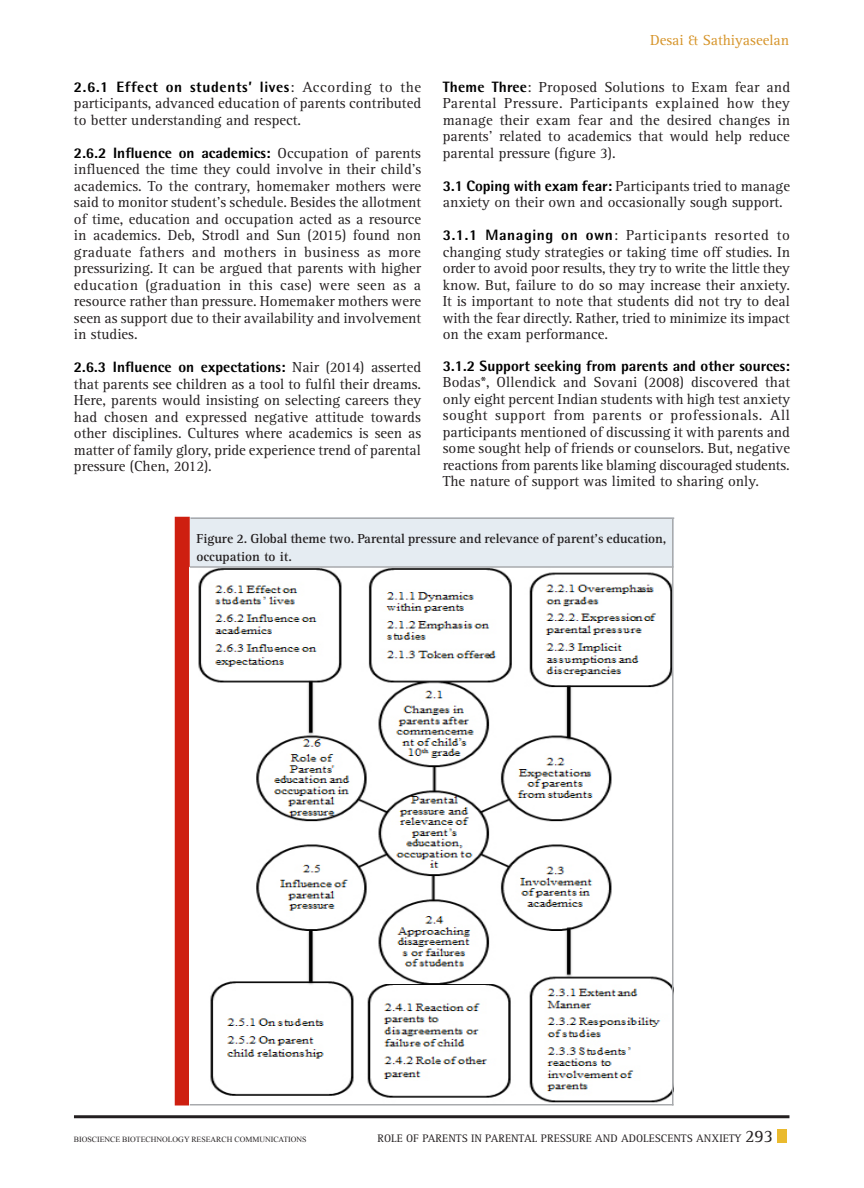
<style>
.page{position:relative;width:864px;height:1188px;background:#fff}
.page>*{position:absolute;margin:0;border:0;box-sizing:border-box;transform-origin:0 0}
.t1{font:18px "Rotis Serif Std";color:#231f20}
.Body_text{font:15px/16.5px "Rotis Serif Std";color:#231f20;text-align:justify}
.Body_text-2{font:15px "Rotis Serif Std";color:#d69429}
.Body_text-3{font:700 13.5px/18px "Rotis Serif Std";letter-spacing:-.005em;color:#231f20}
.t2{font:11.25px "Rotis Serif Std";color:#231f20}
.t3{font:7.8px "Times New Roman";color:#231f20}
.s1{font-family:"Rotis Semi Sans Std";font-weight:800;color:#000}
</style>
<div class="page">
<div style="left:190px;top:518px;width:484px;height:50px;background:#e5ecf2"></div>
<div style="left:175px;top:517px;width:15px;height:589px;background:#ce1f10"></div>
<img style="left:189px;top:567px;width:483px;height:538px">
<hr style="left:190px;top:518px;width:484px;height:1px;background:#a8aaad">
<hr style="left:190px;top:566px;width:484px;height:2px;background:#a8aaad">
<hr style="left:190px;top:1104px;width:484px;height:2px;background:#a8aaad">
<hr style="left:672px;top:518px;width:2px;height:588px;background:#a8aaad">
<div style="left:777px;top:1130px;width:10px;height:13px;background:#eaba2e"></div>
<hr style="left:74px;top:1115px;width:715px;height:3px;background:#231f20">
<p class="Body_text" style="left:74px;top:79px;width:349px"><span class="s1">2.6.1 Effect on students’ lives</span>: According to the participants, advanced education of parents contributed to better understanding and respect.</p>
<p class="Body_text" style="left:74px;top:145px;width:349px"><span class="s1">2.6.2 Influence on academics:</span> Occupation of parents influenced the time they could involve in their child’s academics. To the contrary, homemaker mothers were said to monitor student’s schedule. Besides the allotment of time, education and occupation acted as a resource in academics. Deb, Strodl and Sun (2015) found non graduate fathers and mothers in business as more pressurizing. It can be argued that parents with higher education (graduation in this case) were seen as a resource rather than pressure. Homemaker mothers were seen as support due to their availability and involvement in studies.</p>
<p class="Body_text" style="left:74px;top:359px;width:349px"><span class="s1">2.6.3 Influence on expectations:</span> Nair (2014) asserted that parents see children as a tool to fulfil their dreams.<br>Here, parents would insisting on selecting careers they had chosen and expressed negative attitude towards other disciplines. Cultures where academics is seen as matter of family glory, pride experience trend of parental pressure (Chen, 2012).</p>
<p class="Body_text-2" style="left:650px;top:31px;width:141px">Desai &amp; Sathiyaseelan</p>
<p class="Body_text" style="left:443px;top:79px;width:349px"><span class="s1">Theme Three</span>: Proposed Solutions to Exam fear and Parental Pressure. Participants explained how they manage their exam fear and the desired changes in parents’ related to academics that would help reduce parental pressure (figure 3).</p>
<p class="Body_text" style="left:443px;top:178px;width:349px"><span class="s1">3.1 Coping with exam fear:</span> Participants tried to manage anxiety on their own and occasionally sough support.</p>
<p class="Body_text" style="left:443px;top:227px;width:349px"><span class="s1">3.1.1 Managing on own</span>: Participants resorted to changing study strategies or taking time off studies. In order to avoid poor results, they try to write the little they know. But, failure to do so may increase their anxiety.<br>It is important to note that students did not try to deal with the fear directly. Rather, tried to minimize its impact on the exam performance.</p>
<p class="Body_text" style="left:443px;top:358px;width:349px"><span class="s1">3.1.2 Support seeking from parents and other sources:<br></span>Bodas*, Ollendick and Sovani (2008) discovered that only eight percent Indian students with high test anxiety sought support from parents or professionals. All participants mentioned of discussing it with parents and some sought help of friends or counselors. But, negative reactions from parents like blaming discouraged students.<br>The nature of support was limited to sharing only.</p>
<p class="Body_text-3" style="left:196px;top:530px;width:471px">Figure 2. Global theme two. Parental pressure and relevance of parent’s education, occupation to it.</p>
<p class="t3" style="left:74px;top:1134px;width:234px">BIOSCIENCE BIOTECHNOLOGY RESEARCH COMMUNICATIONS</p>
<p class="t2" style="left:377px;top:1132px;width:14px">Role</p>
<p class="t2" style="left:406px;top:1132px;width:30px">of Parents</p>
<p class="t2" style="left:471px;top:1132px;width:28px">in Parental</p>
<p class="t2" style="left:541px;top:1132px;width:14px">Pressure</p>
<p class="t2" style="left:595px;top:1132px;width:9px">and</p>
<p class="t2" style="left:621px;top:1132px;width:16px">Adolescents</p>
<p class="t2" style="left:696px;top:1132px;width:15px">Anxiety</p>
<p class="t1" style="left:745px;top:1126px;width:30px">293</p>
</div>
